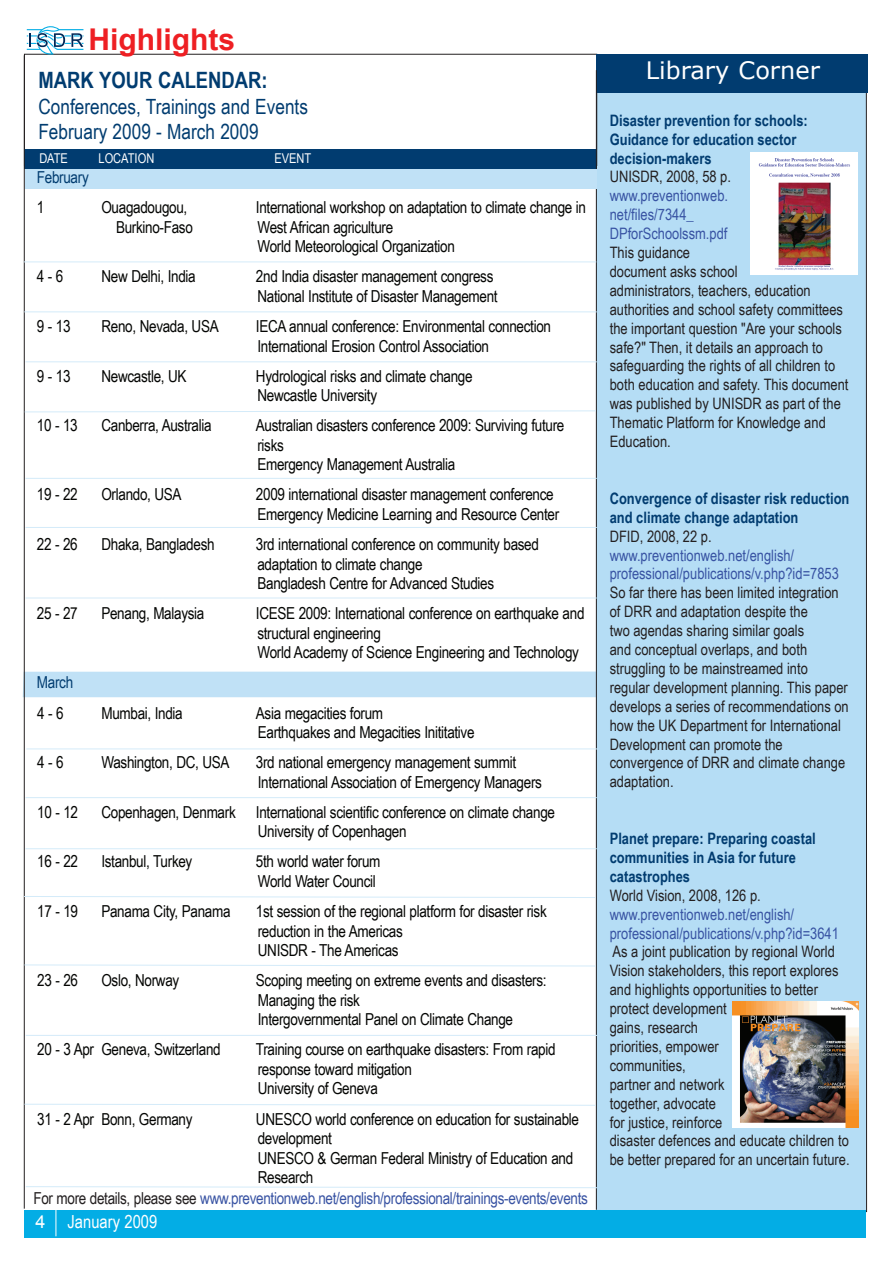
<style>
.page{position:relative;width:893px;height:1263px;background:#fff}
.page>*{position:absolute;margin:0;border:0;box-sizing:border-box;transform-origin:0 0}
.t1{font:700 30px "Arial";color:#ee1f23}
.t2{font:24px "Verdana";color:#fff}
.t3{font:700 22.5px "Arial Narrow";color:#013c70}
.t4{font:21px/25.2px "Arial Narrow";color:#013c70}
.t5{font:18px "Arial Narrow";color:#fff}
.t6{font:16.5px/19.5px "Arial Narrow";letter-spacing:-.02em;color:#040503}
.t7{font:16.5px "Arial Narrow";letter-spacing:-.02em;color:#3853a3}
.t8{font:16.5px "Arial Narrow";letter-spacing:-.02em;color:#013c70}
.t9{font:15.75px/18.9px "Arial Narrow";color:#231f20}
.t10{font:700 15.75px/18.9px "Arial Narrow";color:#013c70}
.t11{font:15.75px/18.9px "Arial Narrow";color:#3853a3}
.t12{font:13.5px "Arial Narrow";color:#fff}
.s1{color:#231f20}
.s2{font-family:"Arial"}
</style>
<div class="page">
<div style="left:597px;top:92px;width:270px;height:1120px;background:#b5ddf5"></div>
<div style="left:596px;top:54px;width:271px;height:38px;background:#013c70"></div>
<div style="left:24px;top:149px;width:573px;height:20px;background:#013c70"></div>
<div style="left:23px;top:671px;width:573px;height:26px;background:#c0e1f6"></div>
<div style="left:24px;top:1210px;width:842px;height:27px;background:#03ade5"></div>
<hr style="left:56px;top:1193px;width:1px;height:43px;background:#fff">
<hr style="left:596px;top:70px;width:1px;height:1140px;background:#231f20">
<svg style="left:27px;top:26px;width:56px;height:29px"></svg>
<hr style="left:24px;top:55px;width:1px;height:1154px;background:#231f20">
<hr style="left:26px;top:361px;width:571px;height:1px;background:#d4ebf9">
<div style="left:25px;top:169px;width:572px;height:20px;background:#c0e1f6"></div>
<hr style="left:24px;top:261px;width:572px;height:1px;background:#d4ebf9">
<hr style="left:26px;top:478px;width:571px;height:1px;background:#d4ebf9">
<hr style="left:26px;top:527px;width:571px;height:1px;background:#d4ebf9">
<svg style="left:24px;top:1103px;width:572px;height:3px"></svg>
<hr style="left:26px;top:848px;width:571px;height:1px;background:#d4ebf9">
<svg style="left:23px;top:896px;width:573px;height:2px"></svg>
<svg style="left:24px;top:410px;width:573px;height:3px"></svg>
<hr style="left:26px;top:1035px;width:571px;height:1px;background:#d4ebf9">
<hr style="left:26px;top:797px;width:571px;height:1px;background:#d4ebf9">
<svg style="left:26px;top:1186px;width:572px;height:2px"></svg>
<hr style="left:24px;top:311px;width:573px;height:1px;background:#d4ebf9">
<hr style="left:26px;top:598px;width:571px;height:1px;background:#d4ebf9">
<svg style="left:24px;top:964px;width:572px;height:3px"></svg>
<hr style="left:26px;top:748px;width:572px;height:1px;background:#d4ebf9">
<img style="left:751px;top:152px;width:107px;height:122px">
<img style="left:732px;top:1001px;width:127px;height:126px">
<h1 class="t1" style="left:88px;top:20px;width:148px">Highlights</h1>
<h3 class="t3" style="left:38px;top:64px;width:231px">MARK YOUR CALENDAR:</h3>
<p class="t4" style="left:38px;top:93px;width:271px">Conferences, Trainings and Events<br>February 2009 - March 2009</p>
<p class="t12" style="left:39px;top:148px;width:30px">DATE</p>
<p class="t12" style="left:99px;top:148px;width:57px">LOCATION</p>
<p class="t12" style="left:274px;top:148px;width:38px">EVENT</p>
<p class="t8" style="left:37px;top:165px;width:53px">February</p>
<p class="t6" style="left:37px;top:197px;width:9px">1</p>
<p class="t6" style="left:101px;top:197px;width:87px">Ouagadougou,</p>
<p class="t6" style="left:256px;top:197px;width:332px">International workshop on adaptation to climate change in<br>West African agriculture<br>World Meteorological Organization</p>
<p class="t6" style="left:37px;top:266px;width:28px">4 - 6</p>
<p class="t6" style="left:101px;top:266px;width:96px">New Delhi, India</p>
<p class="t6" style="left:256px;top:266px;width:243px">2nd India disaster management congress<br>National Institute of Disaster Management</p>
<p class="t6" style="left:37px;top:316px;width:35px">9 - 13</p>
<p class="t6" style="left:101px;top:316px;width:119px">Reno, Nevada, USA</p>
<p class="t6" style="left:256px;top:316px;width:297px">IECA annual conference: Environmental connection<br>International Erosion Control Association</p>
<p class="t6" style="left:37px;top:365px;width:35px">9 - 13</p>
<p class="t6" style="left:101px;top:365px;width:87px">Newcastle, UK</p>
<p class="t6" style="left:256px;top:365px;width:218px">Hydrological risks and climate change<br>Newcastle University</p>
<p class="t6" style="left:37px;top:415px;width:42px">10 - 13</p>
<p class="t6" style="left:101px;top:415px;width:112px">Canberra, Australia</p>
<p class="t6" style="left:256px;top:415px;width:310px">Australian disasters conference 2009: Surviving future risks<br>Emergency Management Australia</p>
<p class="t6" style="left:37px;top:484px;width:42px">19 - 22</p>
<p class="t6" style="left:101px;top:484px;width:82px">Orlando, USA</p>
<p class="t6" style="left:256px;top:484px;width:305px">2009 international disaster management conference<br>Emergency Medicine Learning and Resource Center</p>
<p class="t6" style="left:37px;top:534px;width:42px">22 - 26</p>
<p class="t6" style="left:101px;top:534px;width:115px">Dhaka, Bangladesh</p>
<p class="t6" style="left:256px;top:534px;width:285px">3rd international conference on community based adaptation to climate change<br>Bangladesh Centre for Advanced Studies</p>
<p class="t6" style="left:37px;top:603px;width:42px">25 - 27</p>
<p class="t6" style="left:101px;top:603px;width:104px">Penang, Malaysia</p>
<p class="t6" style="left:256px;top:603px;width:330px">ICESE 2009: International conference on earthquake and structural engineering<br>World Academy of Science Engineering and Technology</p>
<p class="t8" style="left:37px;top:670px;width:38px">March</p>
<p class="t6" style="left:37px;top:702px;width:28px">4 - 6</p>
<p class="t6" style="left:101px;top:702px;width:83px">Mumbai, India</p>
<p class="t6" style="left:256px;top:702px;width:220px">Asia megacities forum<br>Earthquakes and Megacities Inititative</p>
<p class="t6" style="left:37px;top:752px;width:28px">4 - 6</p>
<p class="t6" style="left:101px;top:752px;width:130px">Washington, DC, USA</p>
<p class="t6" style="left:256px;top:752px;width:287px">3rd national emergency management summit<br>International Association of Emergency Managers</p>
<p class="t6" style="left:37px;top:802px;width:42px">10 - 12</p>
<p class="t6" style="left:101px;top:802px;width:455px;text-align:center">Copenhagen, Denmark International scientific conference on climate change<br>University of Copenhagen</p>
<p class="t6" style="left:37px;top:851px;width:42px">16 - 22</p>
<p class="t6" style="left:101px;top:851px;width:92px">Istanbul, Turkey</p>
<p class="t6" style="left:256px;top:851px;width:126px">5th world water forum<br>World Water Council</p>
<p class="t6" style="left:37px;top:901px;width:42px">17 - 19</p>
<p class="t6" style="left:101px;top:901px;width:131px">Panama City, Panama</p>
<p class="t6" style="left:256px;top:901px;width:292px">1st session of the regional platform for disaster risk reduction in the Americas<br>UNISDR - The Americas</p>
<p class="t6" style="left:37px;top:970px;width:42px">23 - 26</p>
<p class="t6" style="left:101px;top:970px;width:79px">Oslo, Norway</p>
<p class="t6" style="left:256px;top:970px;width:292px">Scoping meeting on extreme events and disasters:<br>Managing the risk<br>Intergovernmental Panel on Climate Change</p>
<p class="t6" style="left:37px;top:1039px;width:185px">20 - 3 Apr Geneva, Switzerland</p>
<p class="t6" style="left:256px;top:1039px;width:301px">Training course on earthquake disasters: From rapid response toward mitigation<br>University of Geneva</p>
<p class="t6" style="left:37px;top:1108px;width:157px">31 - 2 Apr Bonn, Germany</p>
<p class="t6" style="left:256px;top:1108px;width:325px">UNESCO world conference on education for sustainable</p>
<p class="t6" style="left:258px;top:1128px;width:76px">development</p>
<p class="t6" style="left:258px;top:1147px;width:317px">UNESCO &amp; German Federal Ministry of Education and</p>
<p class="t6" style="left:258px;top:1167px;width:57px">Research</p>
<p class="t7" style="left:33px;top:1186px;width:556px"><span class="s1">For more details, please see</span> www.preventionweb.net/english/professional/trainings-events/events</p>
<p class="t6" style="left:116px;top:217px;width:78px">Burkino-Faso</p>
<p class="t5" style="left:36px;top:1208px;width:123px"><span class="s2">4</span> January 2009</p>
<h2 class="t2" style="left:646px;top:55px;width:176px">Library Corner</h2>
<p class="t10" style="left:610px;top:110px;width:200px">Disaster prevention for schools:<br>Guidance for education sector decision-makers</p>
<p class="t9" style="left:610px;top:167px;width:123px">UNISDR, 2008, 58 p.</p>
<p class="t11" style="left:610px;top:186px;width:120px">www.preventionweb. net/files/7344_<br>DPforSchoolssm.pdf</p>
<p class="t9" style="left:610px;top:242px;width:240px">This guidance<br>document asks school<br>administrators, teachers, education authorities and school safety committees the important question "Are your schools safe?" Then, it details an approach to safeguarding the rights of all children to both education and safety. This document was published by UNISDR as part of the Thematic Platform for Knowledge and Education.</p>
<p class="t10" style="left:610px;top:488px;width:241px">Convergence of disaster risk reduction and climate change adaptation</p>
<p class="t9" style="left:610px;top:526px;width:103px">DFID, 2008, 22 p.</p>
<p class="t11" style="left:610px;top:545px;width:231px">www.preventionweb.net/english/ professional/publications/v.php?id=7853</p>
<p class="t9" style="left:610px;top:583px;width:241px">So far there has been limited integration of DRR and adaptation despite the<br>two agendas sharing similar goals<br>and conceptual overlaps, and both struggling to be mainstreamed into regular development planning. This paper develops a series of recommendations on how the UK Department for International Development can promote the convergence of DRR and climate change adaptation.</p>
<p class="t10" style="left:610px;top:828px;width:208px">Planet prepare: Preparing coastal communities in Asia for future catastrophes</p>
<p class="t9" style="left:610px;top:885px;width:153px">World Vision, 2008, 126 p.</p>
<p class="t11" style="left:610px;top:904px;width:231px">www.preventionweb.net/english/ professional/publications/v.php?id=3641</p>
<p class="t9" style="left:610px;top:942px;width:241px">As a joint publication by regional World<br>Vision stakeholders, this report explores and highlights opportunities to better protect development<br>gains, research<br>priorities, empower<br>communities,<br>partner and network<br>together, advocate<br>for justice, reinforce<br>disaster defences and educate children to be better prepared for an uncertain future.</p>
</div>
